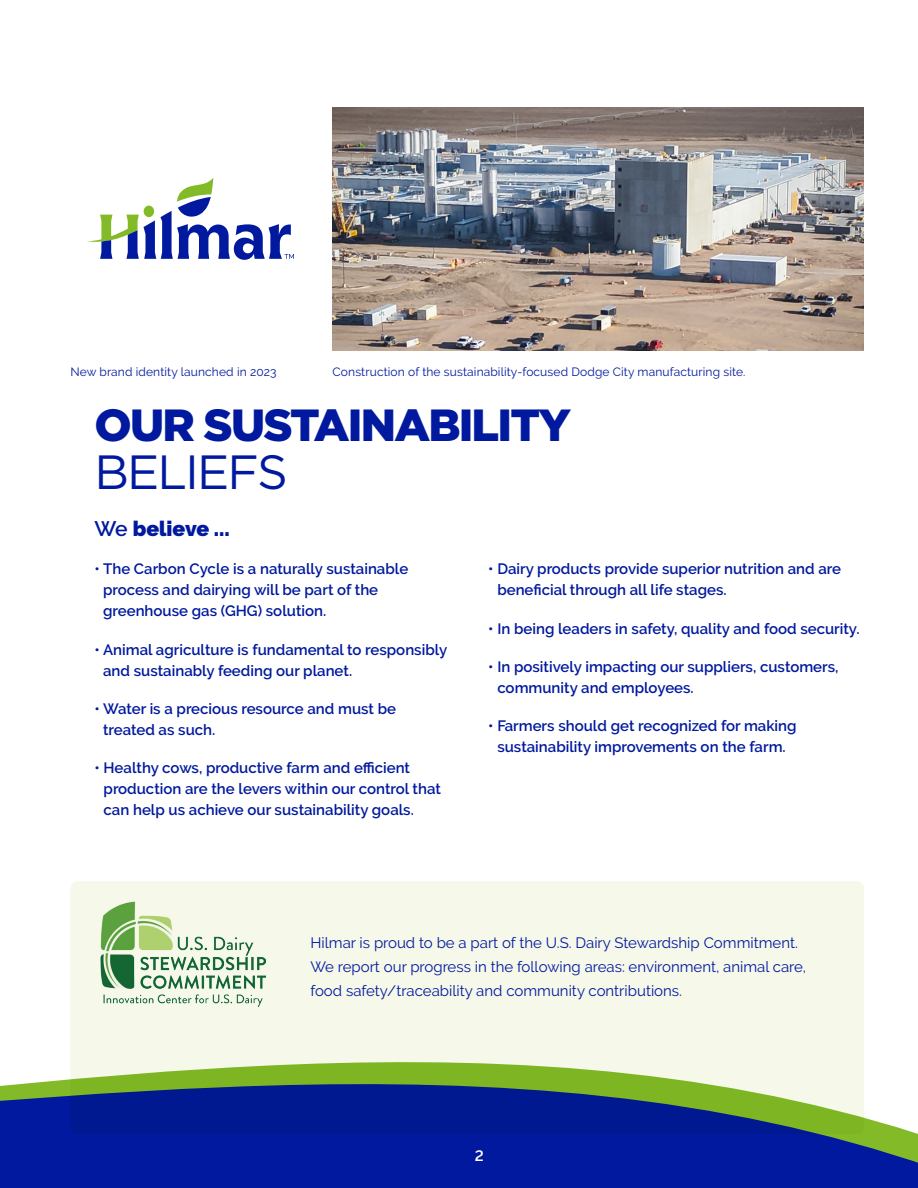
<style>
.page{position:relative;width:918px;height:1188px;background:#fff}
.page>*{position:absolute;margin:0;border:0;box-sizing:border-box;transform-origin:0 0}
.t1{font:48px "Gotham";letter-spacing:-.04em;color:#00199e}
.t2{font:900 45px "Gotham";letter-spacing:-.04em;color:#00199e}
.t3{font:900 21px "Raleway";color:#00199e}
.t4{font:600 15px/21px "Raleway";color:#00199e}
.t5{font:15px/24px "Raleway";color:#00199e}
.t6{font:600 15px "Raleway";color:#fff}
.t7{font:12px "Raleway";letter-spacing:.01em;color:#00199e}
.s1{font-weight:600}
</style>
<div class="page">
<div style="left:0;top:1157px;width:918px;height:31px;background:#00199e"></div>
<svg style="left:0;top:1079px;width:918px;height:78px;background:#26409b"></svg>
<svg style="left:70px;top:881px;width:794px;height:253px;background:#c3cec8"></svg>
<img style="left:101px;top:902px;width:165px;height:104px">
<svg style="left:87px;top:178px;width:207px;height:82px"></svg>
<img style="left:333px;top:107px;width:531px;height:243px">
<p class="t7" style="left:70px;top:365px;width:208px">New brand identity launched in 2023</p>
<p class="t7" style="left:333px;top:365px;width:414px">Construction of the sustainability-focused Dodge City manufacturing site.</p>
<p class="t2" style="left:94px;top:394px;width:478px">OUR SUSTAINABILITY</p>
<p class="t1" style="left:94px;top:441px;width:195px">BELIEFS</p>
<p class="t3" style="left:94px;top:516px;width:137px"><span class="s1">We</span> believe ...</p>
<p class="t4" style="left:103px;top:559px;width:307px;text-indent:-9px">• The Carbon Cycle is a naturally sustainable process and dairying will be part of the greenhouse gas (GHG) solution.</p>
<p class="t4" style="left:103px;top:639px;width:346px;text-indent:-9px">• Animal agriculture is fundamental to responsibly and sustainably feeding our planet.</p>
<p class="t4" style="left:103px;top:698px;width:295px;text-indent:-9px">• Water is a precious resource and must be treated as such.</p>
<p class="t4" style="left:104px;top:757px;width:339px;text-indent:-9px">• Healthy cows, productive farm and efficient production are the levers within our control that can help us achieve our sustainability goals.</p>
<p class="t4" style="left:497px;top:559px;width:345px;text-indent:-9px">• Dairy products provide superior nutrition and are beneficial through all life stages.</p>
<p class="t4" style="left:488px;top:618px;width:373px">• In being leaders in safety, quality and food security.</p>
<p class="t4" style="left:497px;top:656px;width:343px;text-indent:-9px">• In positively impacting our suppliers, customers, community and employees.</p>
<p class="t4" style="left:488px;top:715px;width:310px;text-align:center">• Farmers should get recognized for making sustainability improvements on the farm.</p>
<p class="t5" style="left:310px;top:930px;width:497px">Hilmar is proud to be a part of the U.S. Dairy Stewardship Commitment.<br>We report our progress in the following areas: environment, animal care, food safety/traceability and community contributions.</p>
<p class="t6" style="left:475px;top:1147px;width:10px">2</p>
</div>
